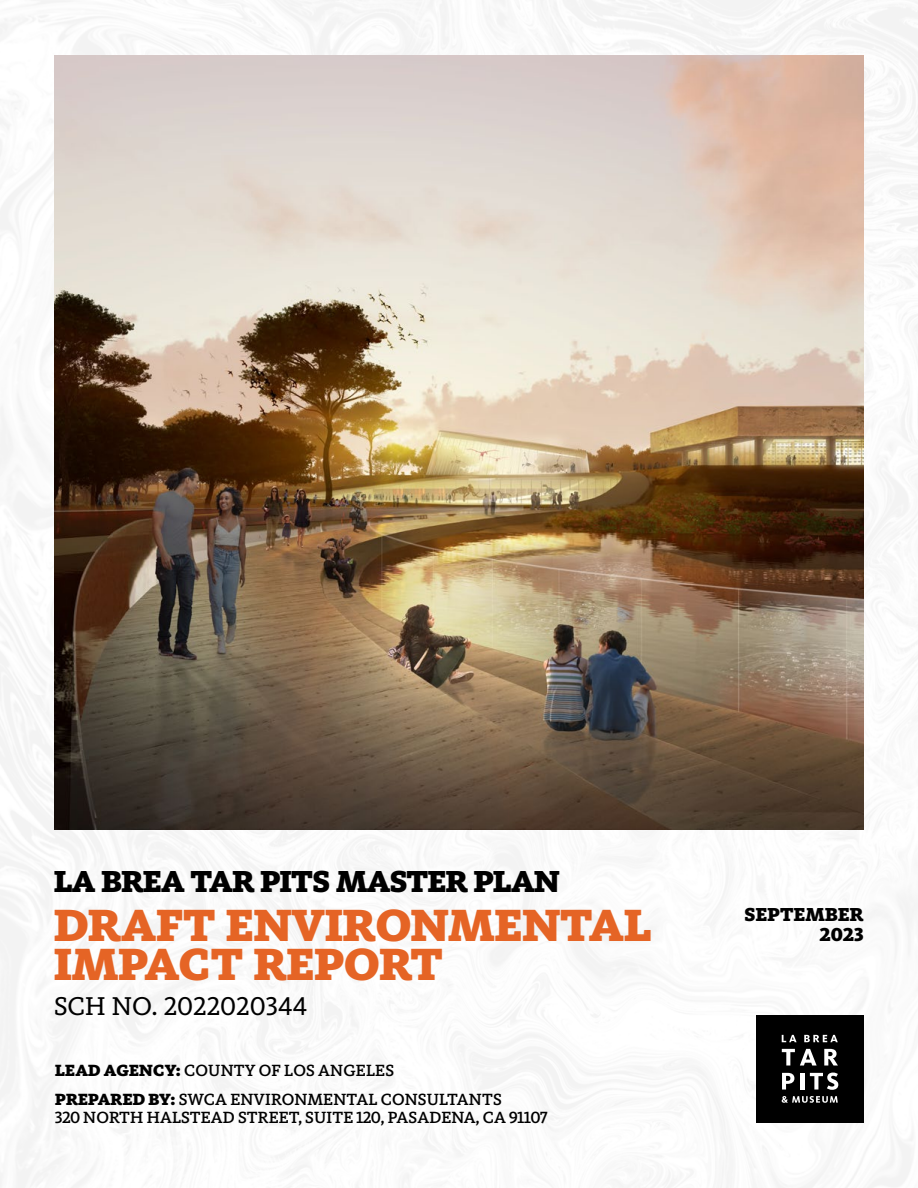
<style>
.page{position:relative;width:918px;height:1188px;background:#fff}
.page>*{position:absolute;margin:0;border:0;box-sizing:border-box;transform-origin:0 0}
.t1{font:900 46.8px/38.8px "Kievit Slab OT";color:#e56425}
.t2{font:900 31.5px "Kievit Slab OT";letter-spacing:-.02em;color:#000}
.t3{font:26.7px "Kievit Slab OT";color:#000}
.t4{font:900 19.5px/20.2px "Kievit Slab OT";letter-spacing:.01em;color:#000;text-align:right}
.t5{font:500 16.8px/28.7px "Kievit Slab OT";letter-spacing:.01em;color:#000}
.s1{font-weight:900}
</style>
<div class="page">
<img style="left:0;top:0;width:918px;height:1188px">
<img style="left:54px;top:55px;width:810px;height:775px">
<div style="left:756px;top:1016px;width:108px;height:108px;background:#000"></div>
<svg style="left:782px;top:1035px;width:15px;height:7px"></svg>
<svg style="left:804px;top:1035px;width:34px;height:7px"></svg>
<svg style="left:782px;top:1049px;width:35px;height:17px"></svg>
<svg style="left:824px;top:1049px;width:14px;height:17px"></svg>
<svg style="left:782px;top:1073px;width:12px;height:17px"></svg>
<hr style="left:800px;top:1073px;width:4px;height:17px;background:#fff">
<svg style="left:810px;top:1073px;width:28px;height:17px"></svg>
<svg style="left:782px;top:1096px;width:56px;height:7px"></svg>
<h2 class="t2" style="left:54px;top:862px;width:507px">LA BREA TAR PITS MASTER PLAN</h2>
<h1 class="t1" style="left:54px;top:906px;width:599px">DRAFT ENVIRONMENTAL<br>IMPACT REPORT</h1>
<h3 class="t3" style="left:54px;top:991px;width:255px">SCH NO. 2022020344</h3>
<p class="t5" style="left:55px;top:1056px;width:448px"><span class="s1">LEAD AGENCY:</span> COUNTY OF LOS ANGELES<br><span class="s1">PREPARED BY:</span> SWCA ENVIRONMENTAL CONSULTANTS</p>
<p class="t5" style="left:55px;top:1104px;width:495px">320 NORTH HALSTEAD STREET, SUITE 120, PASADENA, CA 91107</p>
<p class="t4" style="left:745px;top:905px;width:121px">SEPTEMBER<br>2023</p>
</div>
